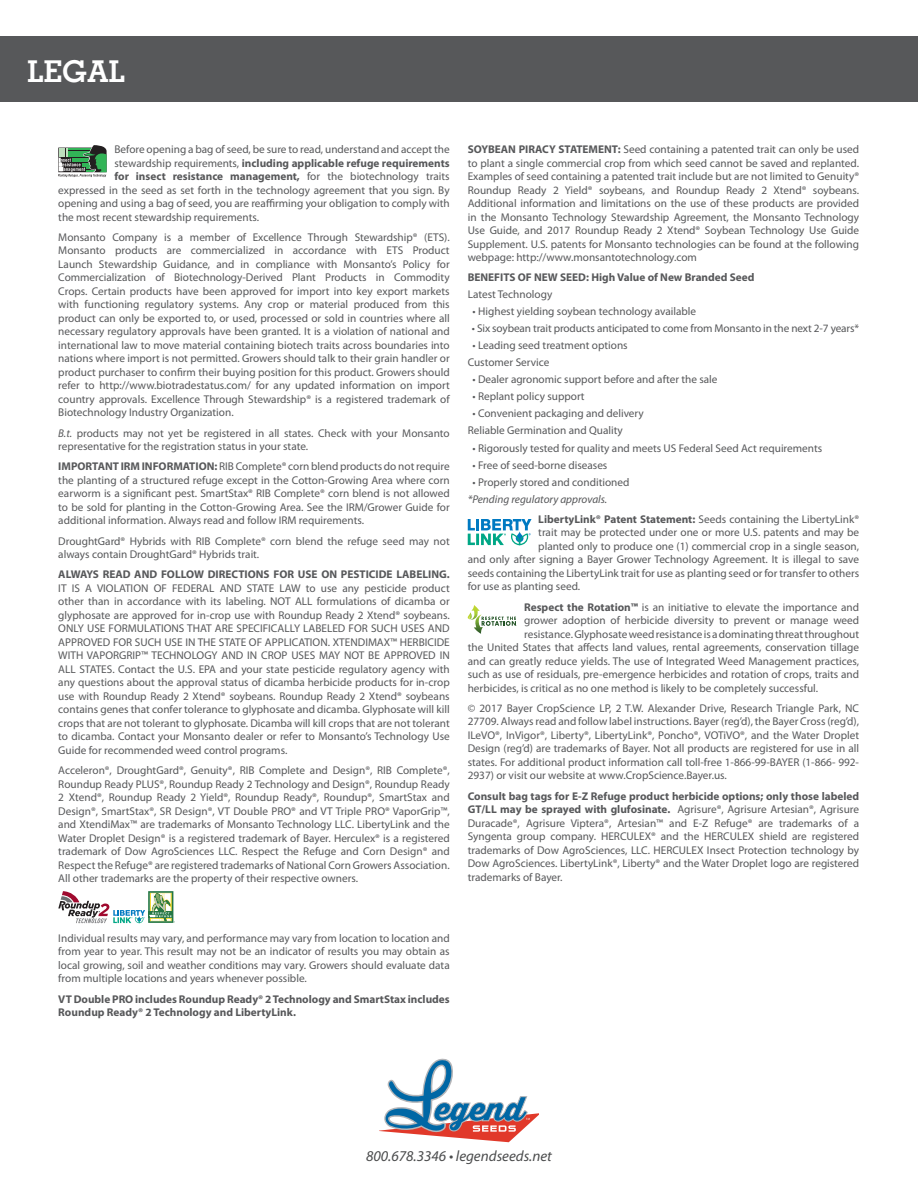
<style>
.page{position:relative;width:918px;height:1188px;background:#fff}
.page>*{position:absolute;margin:0;border:0;box-sizing:border-box;transform-origin:0 0}
.t1{font:700 30px "Memphis LT Std";color:#fff}
.t2{font:italic 15px "Myriad Pro";color:#4b4c4d}
.t3{font:11.25px/13.5px "Myriad Pro";color:#57585a;text-align:justify}
.t4{font:700 11.25px/13.5px "Myriad Pro";color:#57585a}
.t5{font:italic 11.25px "Myriad Pro";color:#57585a}
.s1{font-weight:400}
.s2{font-style:italic}
.s3{font-weight:700}
</style>
<div class="page">
<svg style="left:379px;top:1058px;width:160px;height:84px"></svg>
<svg style="left:58px;top:891px;width:117px;height:32px"></svg>
<div style="left:0;top:36px;width:918px;height:66px;background:#57585a"></div>
<svg style="left:58px;top:145px;width:49px;height:32px;background:#6c9376"></svg>
<svg style="left:468px;top:519px;width:64px;height:26px"></svg>
<svg style="left:468px;top:605px;width:49px;height:29px"></svg>
<h1 class="t1" style="left:27px;top:53px;width:100px">LEGAL</h1>
<p class="t3" style="left:115px;top:142px;width:337px">Before opening a bag of seed, be sure to read, understand and accept the</p>
<p class="t4" style="left:115px;top:156px;width:337px"><span class="s1">stewardship requirements,</span> including applicable refuge requirements</p>
<p class="t4" style="left:115px;top:169px;width:337px">for insect resistance management, <span class="s1">for the biotechnology traits</span></p>
<p class="t3" style="left:58px;top:183px;width:393px">expressed in the seed as set forth in the technology agreement that you sign. By</p>
<p class="t3" style="left:58px;top:196px;width:393px">opening and using a bag of seed, you are reaffirming your obligation to comply with</p>
<p class="t3" style="left:58px;top:210px;width:202px">the most recent stewardship requirements.</p>
<p class="t3" style="left:58px;top:230px;width:393px">Monsanto Company is a member of Excellence Through Stewardship® (ETS).<br>Monsanto products are commercialized in accordance with ETS Product Launch Stewardship Guidance, and in compliance with Monsanto’s Policy for Commercialization of Biotechnology-Derived Plant Products in Commodity Crops. Certain products have been approved for import into key export markets with functioning regulatory systems. Any crop or material produced from this product can only be exported to, or used, processed or sold in countries where all necessary regulatory approvals have been granted. It is a violation of national and international law to move material containing biotech traits across boundaries into nations where import is not permitted. Growers should talk to their grain handler or product purchaser to confirm their buying position for this product. Growers should refer to http://www.biotradestatus.com/ for any updated information on import country approvals. Excellence Through Stewardship® is a registered trademark of Biotechnology Industry Organization.</p>
<p class="t3" style="left:58px;top:426px;width:393px"><span class="s2">B.t.</span> products may not yet be registered in all states. Check with your Monsanto representative for the registration status in your state.</p>
<p class="t3" style="left:58px;top:460px;width:393px"><span class="s3">IMPORTANT IRM INFORMATION:</span> RIB Complete® corn blend products do not require the planting of a structured refuge except in the Cotton-Growing Area where corn earworm is a significant pest. SmartStax® RIB Complete® corn blend is not allowed to be sold for planting in the Cotton-Growing Area. See the IRM/Grower Guide for additional information. Always read and follow IRM requirements.</p>
<p class="t3" style="left:58px;top:534px;width:393px">DroughtGard® Hybrids with RIB Complete® corn blend the refuge seed may not always contain DroughtGard® Hybrids trait.</p>
<p class="t3" style="left:58px;top:568px;width:393px"><span class="s3">ALWAYS READ AND FOLLOW DIRECTIONS FOR USE ON PESTICIDE LABELING.<br></span>IT IS A VIOLATION OF FEDERAL AND STATE LAW to use any pesticide product other than in accordance with its labeling. NOT ALL formulations of dicamba or glyphosate are approved for in-crop use with Roundup Ready 2 Xtend® soybeans.<br>ONLY USE FORMULATIONS THAT ARE SPECIFICALLY LABELED FOR SUCH USES AND APPROVED FOR SUCH USE IN THE STATE OF APPLICATION. XTENDIMAX™ HERBICIDE WITH VAPORGRIP™ TECHNOLOGY AND IN CROP USES MAY NOT BE APPROVED IN ALL STATES. Contact the U.S. EPA and your state pesticide regulatory agency with any questions about the approval status of dicamba herbicide products for in-crop use with Roundup Ready 2 Xtend® soybeans. Roundup Ready 2 Xtend® soybeans contains genes that confer tolerance to glyphosate and dicamba. Glyphosate will kill crops that are not tolerant to glyphosate. Dicamba will kill crops that are not tolerant to dicamba. Contact your Monsanto dealer or refer to Monsanto’s Technology Use Guide for recommended weed control programs.</p>
<p class="t3" style="left:58px;top:763px;width:393px">Acceleron®, DroughtGard®, Genuity®, RIB Complete and Design®, RIB Complete®, Roundup Ready PLUS®, Roundup Ready 2 Technology and Design®, Roundup Ready 2 Xtend®, Roundup Ready 2 Yield®, Roundup Ready®, Roundup®, SmartStax and Design®, SmartStax®, SR Design®, VT Double PRO® and VT Triple PRO® VaporGrip™, and XtendiMax™ are trademarks of Monsanto Technology LLC. LibertyLink and the Water Droplet Design® is a registered trademark of Bayer. Herculex® is a registered trademark of Dow AgroSciences LLC. Respect the Refuge and Corn Design® and Respect the Refuge® are registered trademarks of National Corn Growers Association.<br>All other trademarks are the property of their respective owners.</p>
<p class="t3" style="left:468px;top:142px;width:393px"><span class="s3">SOYBEAN PIRACY STATEMENT:</span> Seed containing a patented trait can only be used to plant a single commercial crop from which seed cannot be saved and replanted.<br>Examples of seed containing a patented trait include but are not limited to Genuity® Roundup Ready 2 Yield® soybeans, and Roundup Ready 2 Xtend® soybeans.<br>Additional information and limitations on the use of these products are provided in the Monsanto Technology Stewardship Agreement, the Monsanto Technology Use Guide, and 2017 Roundup Ready 2 Xtend® Soybean Technology Use Guide Supplement. U.S. patents for Monsanto technologies can be found at the following webpage: http://www.monsantotechnology.com</p>
<p class="t4" style="left:468px;top:271px;width:288px">BENEFITS OF NEW SEED: High Value of New Branded Seed</p>
<p class="t3" style="left:468px;top:288px;width:86px">Latest Technology</p>
<p class="t3" style="left:472px;top:305px;width:225px">• Highest yielding soybean technology available</p>
<p class="t3" style="left:472px;top:322px;width:389px">• Six soybean trait products anticipated to come from Monsanto in the next 2-7 years*</p>
<p class="t3" style="left:472px;top:339px;width:157px">• Leading seed treatment options</p>
<p class="t3" style="left:468px;top:356px;width:83px">Customer Service</p>
<p class="t3" style="left:472px;top:373px;width:247px">• Dealer agronomic support before and after the sale</p>
<p class="t3" style="left:472px;top:390px;width:114px">• Replant policy support</p>
<p class="t3" style="left:472px;top:407px;width:173px">• Convenient packaging and delivery</p>
<p class="t3" style="left:468px;top:424px;width:157px">Reliable Germination and Quality</p>
<p class="t3" style="left:472px;top:441px;width:351px">• Rigorously tested for quality and meets US Federal Seed Act requirements</p>
<p class="t3" style="left:472px;top:458px;width:136px">• Free of seed-borne diseases</p>
<p class="t3" style="left:472px;top:475px;width:158px">• Properly stored and conditioned</p>
<p class="t5" style="left:468px;top:492px;width:141px">*Pending regulatory approvals.</p>
<p class="t3" style="left:538px;top:512px;width:322px"><span class="s3">LibertyLink® Patent Statement:</span> Seeds containing the LibertyLink®</p>
<p class="t3" style="left:538px;top:526px;width:322px">trait may be protected under one or more U.S. patents and may be</p>
<p class="t3" style="left:538px;top:539px;width:322px">planted only to produce one (1) commercial crop in a single season,</p>
<p class="t3" style="left:468px;top:553px;width:393px">and only after signing a Bayer Grower Technology Agreement. It is illegal to save</p>
<p class="t3" style="left:468px;top:566px;width:393px">seeds containing the LibertyLink trait for use as planting seed or for transfer to others</p>
<p class="t3" style="left:468px;top:580px;width:114px">for use as planting seed.</p>
<p class="t3" style="left:524px;top:600px;width:336px"><span class="s3">Respect the Rotation™</span> is an initiative to elevate the importance and</p>
<p class="t3" style="left:524px;top:613px;width:337px">grower adoption of herbicide diversity to prevent or manage weed</p>
<p class="t3" style="left:524px;top:627px;width:336px">resistance. Glyphosate weed resistance is a dominating threat throughout</p>
<p class="t3" style="left:468px;top:640px;width:393px">the United States that affects land values, rental agreements, conservation tillage</p>
<p class="t3" style="left:468px;top:654px;width:393px">and can greatly reduce yields. The use of Integrated Weed Management practices,</p>
<p class="t3" style="left:468px;top:667px;width:393px">such as use of residuals, pre-emergence herbicides and rotation of crops, traits and</p>
<p class="t3" style="left:468px;top:681px;width:352px">herbicides, is critical as no one method is likely to be completely successful.</p>
<p class="t3" style="left:468px;top:701px;width:393px">© 2017 Bayer CropScience LP, 2 T.W. Alexander Drive, Research Triangle Park, NC 27709. Always read and follow label instructions. Bayer (reg’d), the Bayer Cross (reg’d), ILeVO®, InVigor®, Liberty®, LibertyLink®, Poncho®, VOTiVO®, and the Water Droplet Design (reg’d) are trademarks of Bayer. Not all products are registered for use in all states. For additional product information call toll-free 1-866-99-BAYER (1-866- 992- 2937) or visit our website at www.CropScience.Bayer.us.</p>
<p class="t3" style="left:468px;top:789px;width:393px"><span class="s3">Consult bag tags for E-Z Refuge product herbicide options; only those labeled GT/LL may be sprayed with glufosinate.</span> Agrisure®, Agrisure Artesian®, Agrisure Duracade®, Agrisure Viptera®, Artesian™ and E-Z Refuge® are trademarks of a Syngenta group company. HERCULEX® and the HERCULEX shield are registered trademarks of Dow AgroSciences, LLC. HERCULEX Insect Protection technology by Dow AgroSciences. LibertyLink®, Liberty® and the Water Droplet logo are registered trademarks of Bayer.</p>
<p class="t3" style="left:58px;top:931px;width:393px">Individual results may vary, and performance may vary from location to location and from year to year. This result may not be an indicator of results you may obtain as local growing, soil and weather conditions may vary. Growers should evaluate data from multiple locations and years whenever possible.</p>
<p class="t4" style="left:58px;top:992px;width:393px">VT Double PRO includes Roundup Ready® 2 Technology and SmartStax includes<br>Roundup Ready® 2 Technology and LibertyLink.</p>
<h2 class="t2" style="left:366px;top:1147px;width:187px">800.678.3346 • legendseeds.net</h2>
</div>
